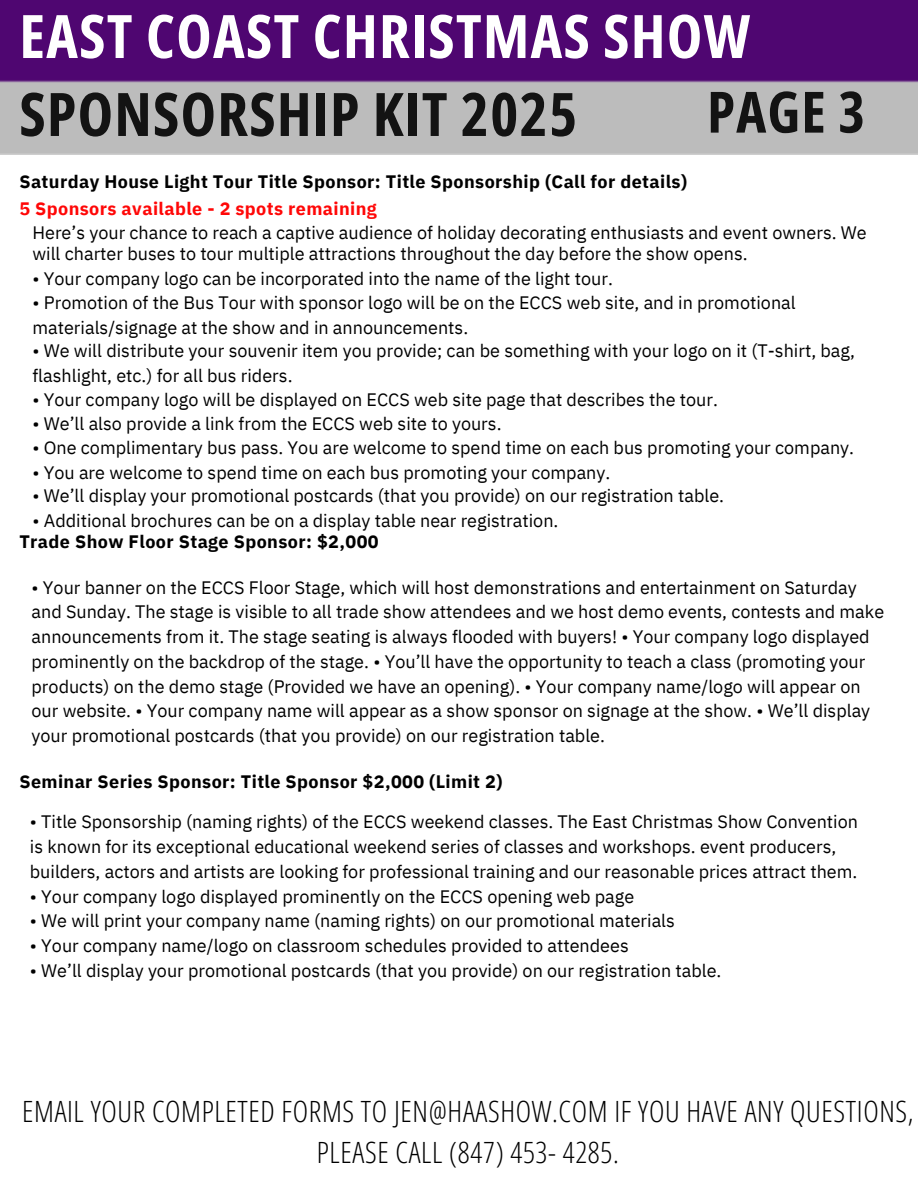
<style>
.page{position:relative;width:918px;height:1188px;background:#fff}
.page>*{position:absolute;margin:0;border:0;box-sizing:border-box;transform-origin:0 0}
.t1{font:700 60px "Open Sans Condensed";letter-spacing:.025em;color:#fff}
.t2{font:700 60px "Open Sans Condensed";letter-spacing:.02em;color:#131313}
.t3{font:700 57px "Open Sans Condensed";color:#131313}
.t4{font:300 29.25px/40.5px "Open Sans Condensed";letter-spacing:.02em;color:#000;text-align:center}
.t5{font:18px/24.8px "IBM Plex Sans";color:#000}
.t6{font:700 18px/27px "IBM Plex Sans";letter-spacing:.02em;color:#000}
.s1{color:#ff0707}
</style>
<div class="page">
<div style="left:0;top:0;width:918px;height:80px;background:#4f0671"></div>
<div style="left:0;top:80px;width:918px;height:75px;background:#bcbcbc"></div>
<p class="t1" style="left:19px;top:-6px;width:732px">EAST COAST CHRISTMAS SHOW</p>
<p class="t2" style="left:19px;top:72px;width:559px">SPONSORSHIP KIT 2025</p>
<p class="t3" style="left:707px;top:72px;width:159px">PAGE 3</p>
<p class="t6" style="left:19px;top:168px;width:669px">Saturday House Light Tour Title Sponsor: Title Sponsorship (Call for details)<br><span class="s1">5 Sponsors available - 2 spots remaining</span></p>
<h1 class="t5" style="left:32px;top:222px;width:836px;line-height:21.3px">Here’s your chance to reach a captive audience of holiday decorating enthusiasts and event owners. We will charter buses to tour multiple attractions throughout the day before the show opens.</h1>
<h1 class="t5" style="left:32px;top:266px;width:582px">• Your company logo can be incorporated into the name of the light tour.</h1>
<h1 class="t5" style="left:32px;top:290px;width:765px">• Promotion of the Bus Tour with sponsor logo will be on the ECCS web site, and in promotional</h1>
<p class="t5" style="left:32px;top:314px;width:437px">materials/signage at the show and in announcements.</p>
<h3 class="t5" style="left:32px;top:338px;width:824px">• We will distribute your souvenir item you provide; can be something with your logo on it (T-shirt, bag,</h3>
<p class="t5" style="left:32px;top:363px;width:262px">flashlight, etc.) for all bus riders.</p>
<p class="t5" style="left:32px;top:386px;width:687px">• Your company logo will be displayed on ECCS web site page that describes the tour.</p>
<p class="t5" style="left:32px;top:411px;width:471px">• We’ll also provide a link from the ECCS web site to yours.</p>
<p class="t5" style="left:32px;top:435px;width:823px">• One complimentary bus pass. You are welcome to spend time on each bus promoting your company.</p>
<p class="t5" style="left:32px;top:460px;width:579px">• You are welcome to spend time on each bus promoting your company.</p>
<p class="t5" style="left:32px;top:483px;width:693px">• We’ll display your promotional postcards (that you provide) on our registration table.</p>
<p class="t5" style="left:32px;top:508px;width:528px">• Additional brochures can be on a display table near registration.</p>
<p class="t6" style="left:19px;top:527px;width:361px">Trade Show Floor Stage Sponsor: $2,000</p>
<h3 class="t5" style="left:32px;top:574px;width:854px">• Your banner on the ECCS Floor Stage, which will host demonstrations and entertainment on Saturday and Sunday. The stage is visible to all trade show attendees and we host demo events, contests and make announcements from it. The stage seating is always flooded with buyers! • Your company logo displayed prominently on the backdrop of the stage. • You’ll have the opportunity to teach a class (promoting your products) on the demo stage (Provided we have an opening). • Your company name/logo will appear on our website. • Your company name will appear as a show sponsor on signage at the show. • We’ll display your promotional postcards (that you provide) on our registration table.</h3>
<p class="t6" style="left:19px;top:768px;width:485px">Seminar Series Sponsor: Title Sponsor $2,000 (Limit 2)</p>
<h3 class="t5" style="left:30px;top:809px;width:830px">• Title Sponsorship (naming rights) of the ECCS weekend classes. The East Christmas Show Convention</h3>
<p class="t5" style="left:30px;top:834px;width:808px">is known for its exceptional educational weekend series of classes and workshops. event producers,</p>
<p class="t5" style="left:30px;top:859px;width:829px">builders, actors and artists are looking for professional training and our reasonable prices attract them.</p>
<p class="t5" style="left:30px;top:884px;width:606px">• Your company logo displayed prominently on the ECCS opening web page</p>
<p class="t5" style="left:30px;top:908px;width:647px">• We will print your company name (naming rights) on our promotional materials</p>
<p class="t5" style="left:30px;top:933px;width:600px">• Your company name/logo on classroom schedules provided to attendees</p>
<p class="t5" style="left:30px;top:958px;width:693px">• We’ll display your promotional postcards (that you provide) on our registration table.</p>
<p class="t4" style="left:22px;top:1090px;width:893px">EMAIL YOUR COMPLETED FORMS TO JEN@HAASHOW.COM IF YOU HAVE ANY QUESTIONS,<br>PLEASE CALL (847) 453- 4285.</p>
</div>
